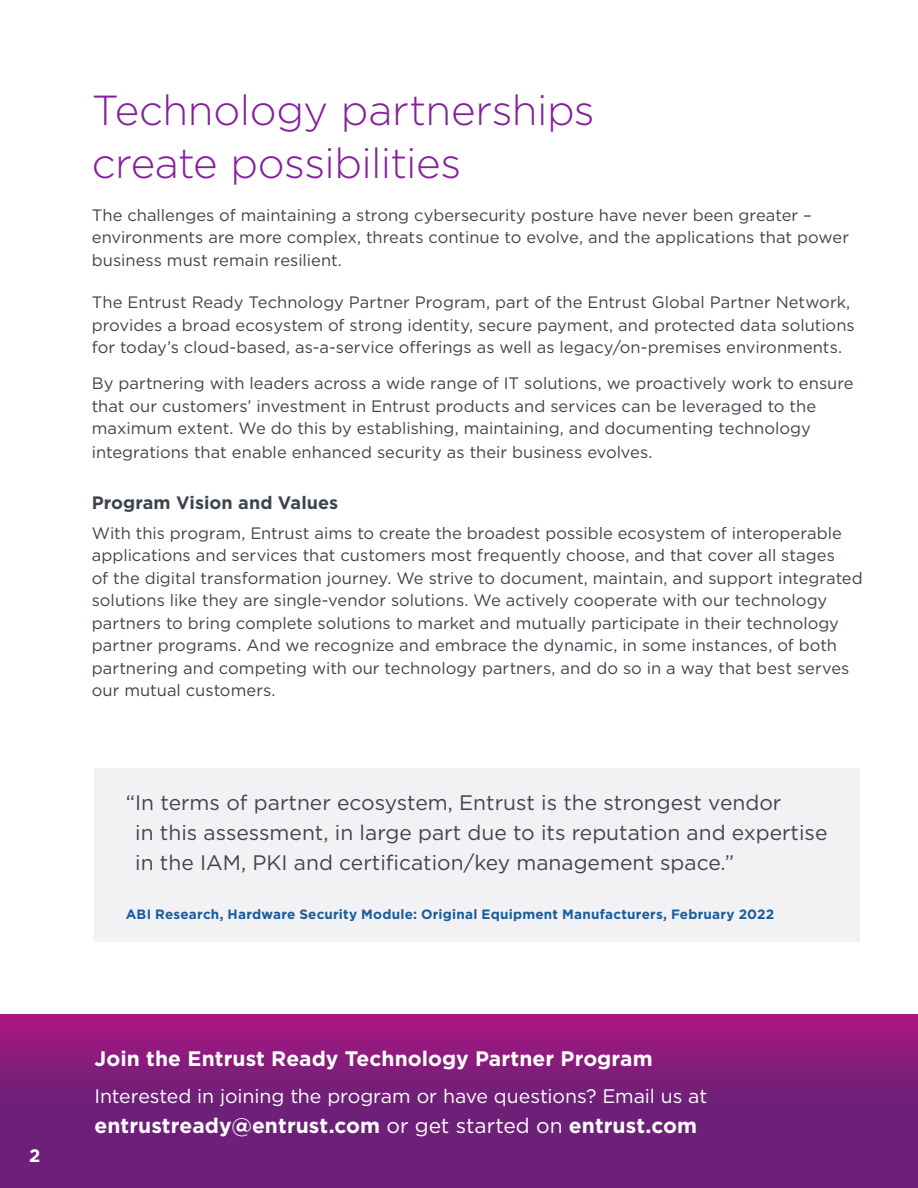
<style>
.page{position:relative;width:918px;height:1188px;background:#fff}
.page>*{position:absolute;margin:0;border:0;box-sizing:border-box;transform-origin:0 0}
.Headline{font:300 42px "Gotham";letter-spacing:-.01em;color:#85209b}
.t1{font:21px/30px "Gotham";color:#3f454f}
.Headline-2{font:700 21px "Gotham";color:#fff}
.Headline-3{font:19.5px "Gotham";letter-spacing:-.005em;color:#fff}
.Headline-4{font:700 18px "Gotham";color:#3e444f}
.Forridder{font:700 18px "Gotham";color:#fff}
.Headline-5{font:16.5px/22.5px "Gotham";color:#3e444f}
.Headline-6{font:700 13.5px "Gotham";letter-spacing:.015em;color:#175d9e}
.s1{font-weight:400}
</style>
<div class="page">
<svg style="left:0;top:1014px;width:918px;height:174px;background:#7c1d7a"></svg>
<div style="left:94px;top:769px;width:766px;height:173px;background:#f2f2f5"></div>
<p class="Forridder" style="left:29px;top:1144px;width:13px">2</p>
<p class="Headline" style="left:92px;top:84px;width:505px">Technology partnerships</p>
<p class="Headline" style="left:92px;top:136px;width:371px">create possibilities</p>
<p class="Headline-5" style="left:92px;top:203px;width:759px">The challenges of maintaining a strong cybersecurity posture have never been greater – environments are more complex, threats continue to evolve, and the applications that power business must remain resilient.</p>
<p class="Headline-5" style="left:92px;top:291px;width:764px">The Entrust Ready Technology Partner Program, part of the Entrust Global Partner Network, provides a broad ecosystem of strong identity, secure payment, and protected data solutions for today’s cloud-based, as-a-service offerings as well as legacy/on-premises environments.</p>
<p class="Headline-5" style="left:92px;top:372px;width:763px">By partnering with leaders across a wide range of IT solutions, we proactively work to ensure that our customers’ investment in Entrust products and services can be leveraged to the maximum extent. We do this by establishing, maintaining, and documenting technology</p>
<p class="Headline-5" style="left:92px;top:441px;width:562px">integrations that enable enhanced security as their business evolves.</p>
<p class="Headline-4" style="left:92px;top:491px;width:248px">Program Vision and Values</p>
<p class="Headline-5" style="left:92px;top:521px;width:773px">With this program, Entrust aims to create the broadest possible ecosystem of interoperable applications and services that customers most frequently choose, and that cover all stages<br>of the digital transformation journey. We strive to document, maintain, and support integrated solutions like they are single-vendor solutions. We actively cooperate with our technology partners to bring complete solutions to market and mutually participate in their technology partner programs. And we recognize and embrace the dynamic, in some instances, of both partnering and competing with our technology partners, and do so in a way that best serves our mutual customers.</p>
<p class="t1" style="left:135px;top:787px;width:694px;text-indent:-9px">“In terms of partner ecosystem, Entrust is the strongest vendor<br>in this assessment, in large part due to its reputation and expertise in the IAM, PKI and certification/key management space.”</p>
<p class="Headline-6" style="left:126px;top:905px;width:650px">ABI Research, Hardware Security Module: Original Equipment Manufacturers, February 2022</p>
<p class="Headline-2" style="left:94px;top:1045px;width:560px">Join the Entrust Ready Technology Partner Program</p>
<p class="Headline-3" style="left:94px;top:1084px;width:614px">Interested in joining the program or have questions? Email us at</p>
<p class="Headline-2" style="left:94px;top:1112px;width:604px">entrustready@entrust.com <span class="s1">or get started on</span> entrust.com</p>
</div>
